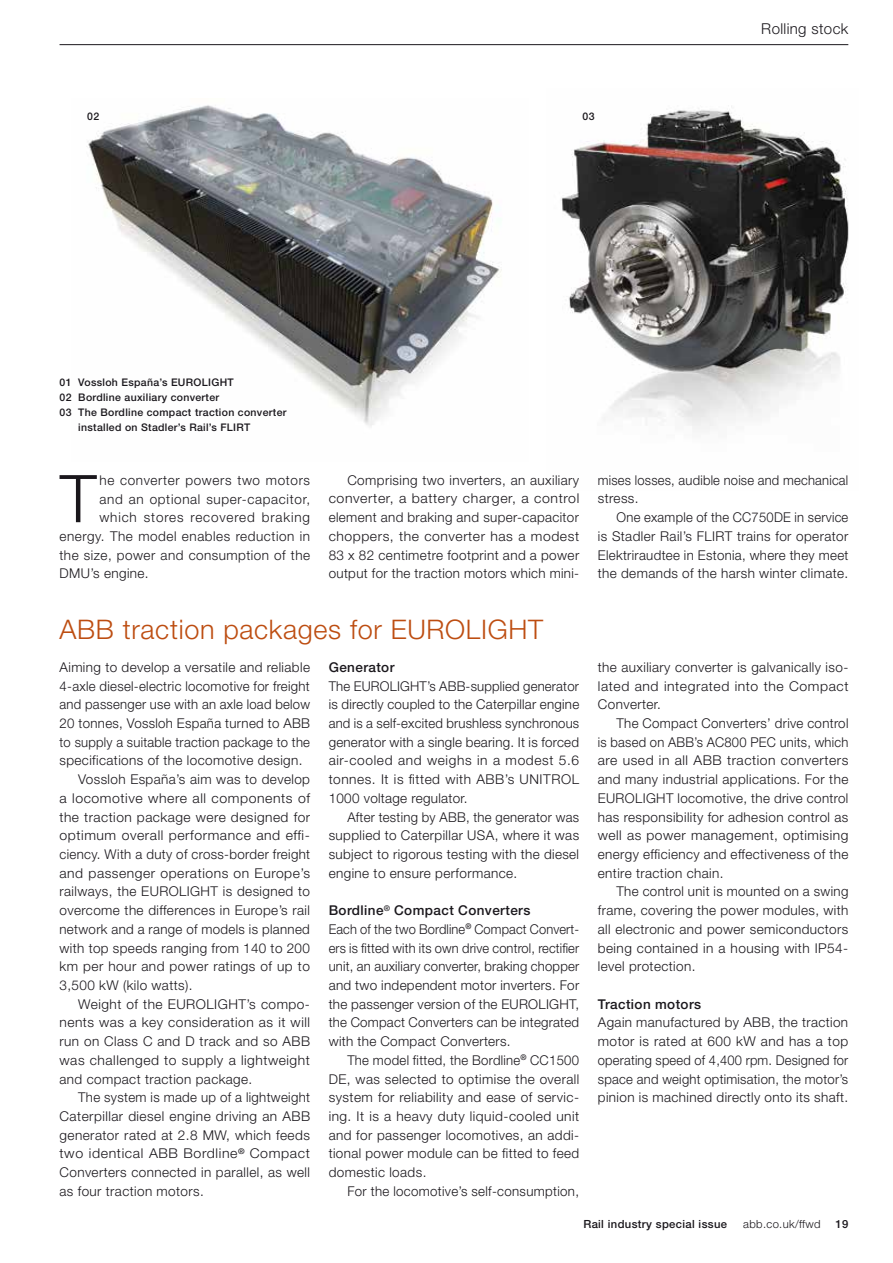
<style>
.page{position:relative;width:893px;height:1263px;background:#fff}
.page>*{position:absolute;margin:0;border:0;box-sizing:border-box;transform-origin:0 0}
.t1{font:300 65.85px "Helvetica Neue";color:#1a171c}
.t2{font:300 27px "Helvetica Neue";letter-spacing:.025em;color:#bd4d11}
.t3{font:300 15px "Helvetica Neue";letter-spacing:.025em;color:#1a171c}
.t4{font:300 13.5px/18.8px "Helvetica Neue";letter-spacing:.03em;color:#1a171c;text-align:justify}
.t5{font:300 13.5px/18.8px "Helvetica Neue";letter-spacing:.03em;color:#1a171c;scale:.95 1}
.t6{font:300 13.5px/18.8px "Helvetica Neue";letter-spacing:.03em;color:#1a171c;scale:.96 1}
.t7{font:300 13.5px "Helvetica Neue";letter-spacing:.03em;color:#1a171c;scale:1.04 1}
.t8{font:300 13.5px "Helvetica Neue";letter-spacing:.03em;color:#1a171c;scale:1.05 1}
.t9{font:300 13.5px "Helvetica Neue";letter-spacing:.05em;color:#1a171c}
.t10{font:300 13.5px "Helvetica Neue";letter-spacing:.06em;color:#1a171c}
.t11{font:500 13.5px "Helvetica Neue";letter-spacing:.03em;color:#1a171c}
.t12{font:500 11.25px "Helvetica Neue";letter-spacing:.03em;color:#1a171c}
.t13{font:300 11.25px "Helvetica Neue";letter-spacing:.03em;color:#1a171c}
.t14{font:500 10.5px "Helvetica Neue";letter-spacing:.03em;color:#1a171c}
.s1{font-weight:500}
</style>
<div class="page">
<hr style="left:60px;top:44px;width:788px;height:1px;background:#1a171c">
<img style="left:561px;top:106px;width:288px;height:324px">
<img style="left:87px;top:105px;width:415px;height:321px">
<p class="t14" style="left:87px;top:110px;width:13px">02</p>
<p class="t14" style="left:582px;top:110px;width:13px">03</p>
<p class="t14" style="left:60px;top:376px;width:176px">01 Vossloh España’s EUROLIGHT</p>
<p class="t14" style="left:60px;top:391px;width:161px">02 Bordline auxiliary converter</p>
<p class="t14" style="left:60px;top:406px;width:229px">03 The Bordline compact traction converter</p>
<p class="t14" style="left:78px;top:421px;width:173px">installed on Stadler’s Rail’s FLIRT</p>
<p class="t3" style="left:761px;top:20px;width:89px">Rolling stock</p>
<h1 class="t1" style="left:60px;top:458px;width:38px">T</h1>
<p class="t4" style="left:99px;top:470px;width:212px">he converter powers two motors</p>
<p class="t9" style="left:99px;top:490px;width:212px">and an optional super-capacitor,</p>
<p class="t10" style="left:99px;top:509px;width:212px">which stores recovered braking</p>
<p class="t4" style="left:60px;top:526px;width:252px">energy. The model enables reduction in</p>
<p class="t4" style="left:60px;top:545px;width:252px">the size, power and consumption of the</p>
<p class="t4" style="left:60px;top:564px;width:91px">DMU’s engine.</p>
<p class="t4" style="left:329px;top:470px;width:252px;text-indent:19px">Comprising two inverters, an auxiliary converter, a battery charger, a control element and braking and super-capacitor choppers, the converter has a modest 83 x 82 centimetre footprint and a power output for the traction motors which mini-</p>
<p class="t6" style="left:598px;top:470px;width:262px">mises losses, audible noise and mechanical stress.</p>
<p class="t6" style="left:598px;top:508px;width:263px;text-align:justify;text-indent:19px">One example of the CC750DE in service is Stadler Rail’s FLIRT trains for operator Elektriraudtee in Estonia, where they meet the demands of the harsh winter climate.</p>
<h2 class="t2" style="left:60px;top:612px;width:366px">ABB traction packages for Eurolight</h2>
<p class="t4" style="left:60px;top:657px;width:252px">Aiming to develop a versatile and reliable</p>
<p class="t4" style="left:60px;top:676px;width:252px">4-axle diesel-electric locomotive for freight</p>
<p class="t4" style="left:60px;top:695px;width:252px">and passenger use with an axle load below</p>
<p class="t4" style="left:60px;top:713px;width:252px">20 tonnes, Vossloh España turned to ABB</p>
<p class="t4" style="left:60px;top:732px;width:252px">to supply a suitable traction package to the</p>
<p class="t4" style="left:60px;top:751px;width:245px">specifications of the locomotive design.</p>
<p class="t4" style="left:78px;top:770px;width:233px">Vossloh España’s aim was to develop</p>
<p class="t7" style="left:60px;top:790px;width:242px">a locomotive where all components of</p>
<p class="t4" style="left:60px;top:807px;width:252px">the traction package were designed for</p>
<p class="t7" style="left:60px;top:827px;width:242px">optimum overall performance and effi-</p>
<p class="t4" style="left:60px;top:844px;width:252px">ciency. With a duty of cross-border freight</p>
<p class="t4" style="left:60px;top:863px;width:252px">and passenger operations on Europe’s</p>
<p class="t4" style="left:60px;top:882px;width:252px">railways, the EUROLIGHT is designed to</p>
<p class="t4" style="left:60px;top:901px;width:252px">overcome the differences in Europe’s rail</p>
<p class="t4" style="left:60px;top:919px;width:252px">network and a range of models is planned</p>
<p class="t4" style="left:60px;top:938px;width:252px">with top speeds ranging from 140 to 200</p>
<p class="t4" style="left:60px;top:957px;width:252px">km per hour and power ratings of up to</p>
<p class="t4" style="left:60px;top:975px;width:134px">3,500 kW (kilo watts).</p>
<p class="t4" style="left:78px;top:994px;width:233px">Weight of the EUROLIGHT’s compo-</p>
<p class="t4" style="left:60px;top:1013px;width:252px">nents was a key consideration as it will</p>
<p class="t4" style="left:60px;top:1032px;width:252px">run on Class C and D track and so ABB</p>
<p class="t4" style="left:60px;top:1050px;width:252px">was challenged to supply a lightweight</p>
<p class="t4" style="left:60px;top:1069px;width:194px">and compact traction package.</p>
<p class="t4" style="left:78px;top:1088px;width:233px">The system is made up of a lightweight</p>
<p class="t4" style="left:60px;top:1106px;width:252px">Caterpillar diesel engine driving an ABB</p>
<p class="t4" style="left:60px;top:1125px;width:252px">generator rated at 2.8 MW, which feeds</p>
<p class="t8" style="left:60px;top:1145px;width:240px">two identical ABB Bordline<sup>®</sup> Compact</p>
<p class="t4" style="left:60px;top:1162px;width:252px">Converters connected in parallel, as well</p>
<p class="t4" style="left:60px;top:1181px;width:146px">as four traction motors.</p>
<p class="t11" style="left:329px;top:659px;width:67px">Generator</p>
<p class="t4" style="left:329px;top:676px;width:252px">The EUROLIGHT’s ABB-supplied generator is directly coupled to the Caterpillar engine and is a self-excited brushless synchronous generator with a single bearing. It is forced air-cooled and weighs in a modest 5.6 tonnes. It is fitted with ABB’s UNITROL 1000 voltage regulator.</p>
<p class="t4" style="left:329px;top:807px;width:252px;text-indent:19px">After testing by ABB, the generator was supplied to Caterpillar USA, where it was subject to rigorous testing with the diesel engine to ensure performance.</p>
<p class="t5" style="left:329px;top:901px;width:265px"><span class="s1">Bordline</span><sup>®</sup> <span class="s1">Compact Converters<br></span>Each of the two Bordline<sup>®</sup> Compact Convert&shy;ers is fitted with its own drive control, rectifier unit, an auxiliary converter, braking chopper and two independent motor inverters. For the passenger version of the EUROLIGHT, the Compact Converters can be integrated with the Compact Converters.</p>
<p class="t4" style="left:329px;top:1050px;width:252px;text-indent:19px">The model fitted, the Bordline<sup>®</sup> CC1500<br>DE, was selected to optimise the overall system for reliability and ease of servic&shy;ing. It is a heavy duty liquid-cooled unit and for passenger locomotives, an addi&shy;tional power module can be fitted to feed domestic loads.</p>
<p class="t4" style="left:347px;top:1181px;width:233px">For the locomotive’s self-consumption,</p>
<p class="t4" style="left:598px;top:657px;width:252px">the auxiliary converter is galvanically iso&shy;lated and integrated into the Compact Converter.</p>
<p class="t4" style="left:598px;top:713px;width:252px;text-indent:19px">The Compact Converters’ drive control is based on ABB’s AC800 PEC units, which are used in all ABB traction converters and many industrial applications. For the EUROLIGHT locomotive, the drive control has responsibility for adhesion control as well as power management, optimising energy efficiency and effectiveness of the entire traction chain.</p>
<p class="t4" style="left:598px;top:882px;width:252px;text-indent:19px">The control unit is mounted on a swing frame, covering the power modules, with all electronic and power semiconductors being contained in a housing with IP54- level protection.</p>
<p class="t11" style="left:598px;top:996px;width:105px">Traction motors</p>
<p class="t4" style="left:598px;top:1013px;width:252px">Again manufactured by ABB, the traction motor is rated at 600 kW and has a top operating speed of 4,400 rpm. Designed for space and weight optimisation, the motor’s pinion is machined directly onto its shaft.</p>
<p class="t12" style="left:583px;top:1217px;width:145px">Rail industry special issue</p>
<p class="t13" style="left:743px;top:1217px;width:79px">abb.co.uk/ffwd</p>
<p class="t12" style="left:835px;top:1217px;width:14px">19</p>
</div>
